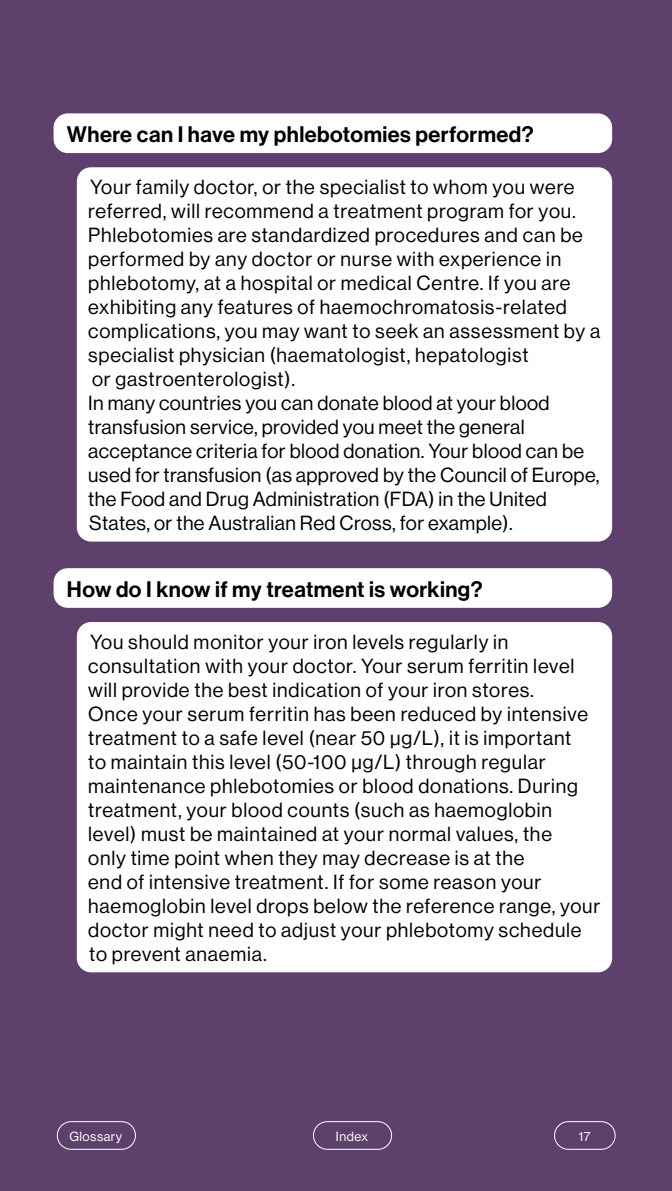
<style>
.page{position:relative;width:672px;height:1191px;background:#5d406c}
.page>*{position:absolute;margin:0;border:0;box-sizing:border-box;transform-origin:0 0}
.t1{font:22px "N Haas Grotesk DS Pro 65 Md";letter-spacing:.02em;color:#000}
.t2{font:20px/24px "N Haas Grotesk DS Pro 55 Rg";letter-spacing:.04em;color:#020203}
.t3{font:13px "N Haas Grotesk DS Pro 55 Rg";letter-spacing:.04em;color:#fff}
</style>
<div class="page">
<div style="left:313px;top:1121px;width:79px;height:28px;border:1px solid #fff;border-radius:14px"></div>
<div style="left:57px;top:1121px;width:79px;height:28px;border:1px solid #fff;border-radius:14px"></div>
<div style="left:554px;top:1121px;width:61px;height:28px;border:1px solid #fff;border-radius:14px"></div>
<div style="left:77px;top:167px;width:535px;height:374px;background:#fff;border-radius:14px"></div>
<div style="left:77px;top:622px;width:535px;height:350px;background:#fff;border-radius:14px"></div>
<div style="left:54px;top:113px;width:558px;height:40px;background:#fff;border-radius:14px"></div>
<div style="left:54px;top:568px;width:558px;height:40px;background:#fff;border-radius:14px"></div>
<p class="t1" style="left:67px;top:121px;width:468px">Where can I have my phlebotomies performed?</p>
<p class="t2" style="left:88px;top:175px;width:514px">Your family doctor, or the specialist to whom you were referred, will recommend a treatment program for you.<br>Phlebotomies are standardized procedures and can be performed by any doctor or nurse with experience in phlebotomy, at a hospital or medical Centre. If you are exhibiting any features of haemochromatosis-related complications, you may want to seek an assessment by a specialist physician (haematologist, hepatologist<br>or gastroenterologist).<br>In many countries you can donate blood at your blood transfusion service, provided you meet the general acceptance criteria for blood donation. Your blood can be used for transfusion (as approved by the Council of Europe, the Food and Drug Administration (FDA) in the United States, or the Australian Red Cross, for example).</p>
<p class="t1" style="left:67px;top:576px;width:417px">How do I know if my treatment is working?</p>
<p class="t2" style="left:88px;top:630px;width:514px">You should monitor your iron levels regularly in consultation with your doctor. Your serum ferritin level will provide the best indication of your iron stores.<br>Once your serum ferritin has been reduced by intensive treatment to a safe level (near 50 µg/L), it is important<br>to maintain this level (50-100 µg/L) through regular maintenance phlebotomies or blood donations. During treatment, your blood counts (such as haemoglobin level) must be maintained at your normal values, the<br>only time point when they may decrease is at the<br>end of intensive treatment. If for some reason your haemoglobin level drops below the reference range, your doctor might need to adjust your phlebotomy schedule to prevent anaemia.</p>
<p class="t3" style="left:69px;top:1128px;width:54px">Glossary</p>
<p class="t3" style="left:336px;top:1128px;width:34px">Index</p>
<p class="t3" style="left:579px;top:1128px;width:13px">17</p>
</div>
